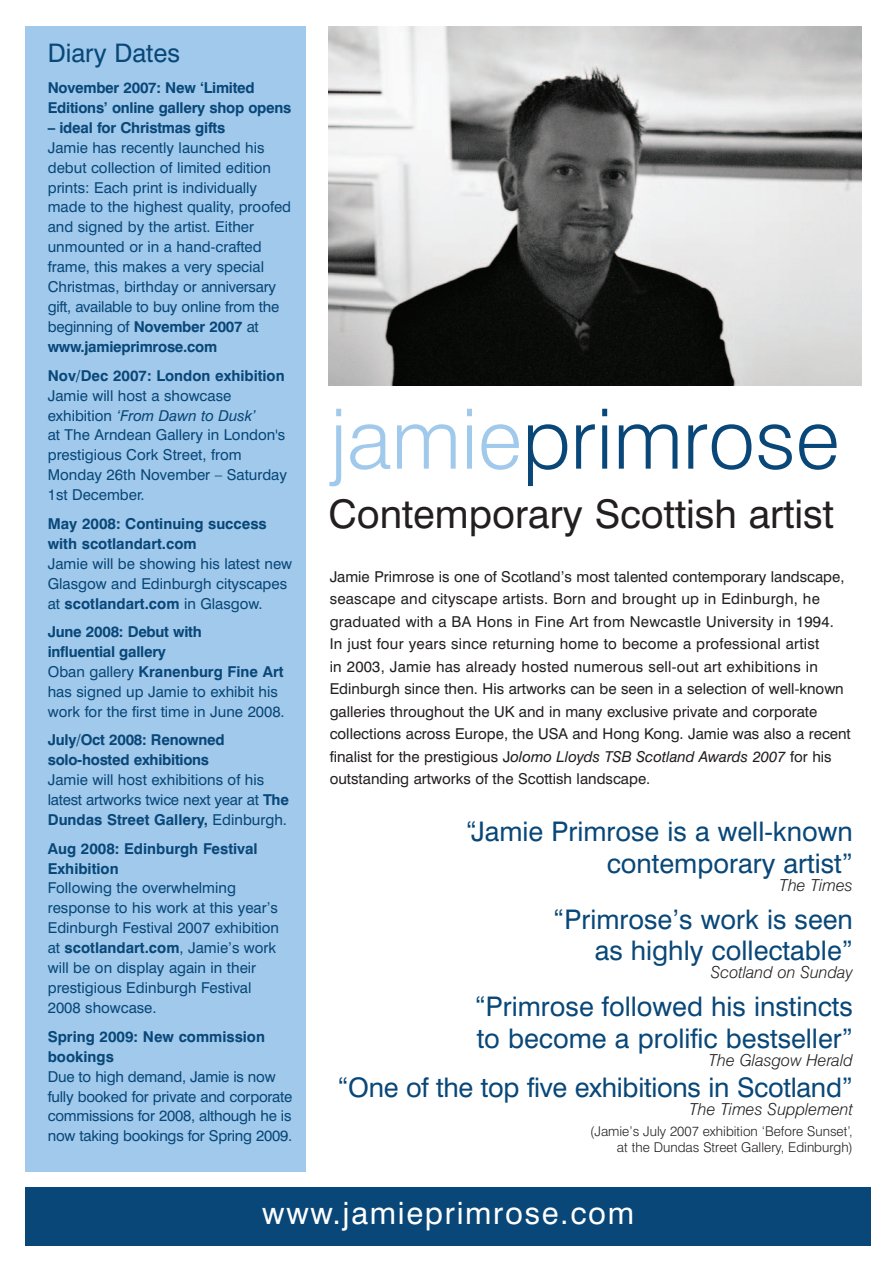
<style>
.page{position:relative;width:893px;height:1263px;background:#fff}
.page>*{position:absolute;margin:0;border:0;box-sizing:border-box;transform-origin:0 0}
.t1{font:300 83.25px "Swiss 721 BT";color:#084778}
.t2{font:39.45px "Swiss 721 BT";color:#231f20}
.t3{font:30.75px "Swiss 721 BT";letter-spacing:.055em;color:#fff}
.t4{font:27px/31.5px "Swiss 721 BT";color:#084778;text-align:right}
.t5{font:25.5px "Swiss 721 BT";color:#084778}
.t6{font:italic 300 16.5px "Swiss 721 BT";color:#231f20}
.t7{font:15px/20px "Swiss 721 BT";color:#084778}
.t8{font:15px/22.5px "Swiss 721 BT";color:#231f20}
.t9{font:700 15px/20px "Swiss 721 BT";color:#084778}
.t10{font:300 13.5px/16.5px "Swiss 721 BT";color:#231f20;text-align:right}
.s1{font-weight:700}
.s2{font-style:italic}
.s3{color:#a0c9eb}
</style>
<div class="page">
<div style="left:26px;top:26px;width:280px;height:1145px;background:#a0c9eb"></div>
<img style="left:329px;top:27px;width:533px;height:359px">
<div style="left:26px;top:1187px;width:845px;height:58px;background:#084778"></div>
<h3 class="t5" style="left:48px;top:43px;width:134px">Diary Dates</h3>
<p class="t9" style="left:48px;top:79px;width:245px">November 2007: New ‘Limited<br>Editions’ online gallery shop opens</p>
<p class="t9" style="left:48px;top:119px;width:179px">– ideal for Christmas gifts</p>
<p class="t7" style="left:48px;top:139px;width:245px">Jamie has recently launched his debut collection of limited edition prints: Each print is individually made to the highest quality, proofed and signed by the artist. Either unmounted or in a hand-crafted frame, this makes a very special Christmas, birthday or anniversary gift, available to buy online from the beginning of <span class="s1">November 2007</span> at <span class="s1">www.jamieprimrose.com</span></p>
<p class="t9" style="left:48px;top:366px;width:238px">Nov/Dec 2007: London exhibition</p>
<p class="t7" style="left:48px;top:386px;width:241px">Jamie will host a showcase exhibition <span class="s2">‘From Dawn to Dusk’<br></span>at The Arndean Gallery in London's prestigious Cork Street, from<br>Monday 26th November – Saturday<br>1st December.</p>
<p class="t9" style="left:48px;top:515px;width:220px">May 2008: Continuing success with scotlandart.com</p>
<p class="t7" style="left:48px;top:555px;width:246px">Jamie will be showing his latest new<br>Glasgow and Edinburgh cityscapes at <span class="s1">scotlandart.com</span> in Glasgow.</p>
<p class="t7" style="left:48px;top:623px;width:238px"><span class="s1">June 2008: Debut with<br>influential gallery<br></span>Oban gallery <span class="s1">Kranenburg Fine Art </span>has signed up Jamie to exhibit his work for the first time in June 2008.</p>
<p class="t9" style="left:48px;top:731px;width:178px">July/Oct 2008: Renowned solo-hosted exhibitions</p>
<p class="t7" style="left:48px;top:771px;width:243px">Jamie will host exhibitions of his latest artworks twice next year at <span class="s1">The<br>Dundas Street Gallery,</span> Edinburgh.</p>
<p class="t9" style="left:48px;top:839px;width:211px">Aug 2008: Edinburgh Festival<br>Exhibition</p>
<p class="t7" style="left:48px;top:879px;width:233px">Following the overwhelming response to his work at this year’s<br>Edinburgh Festival 2007 exhibition at <span class="s1">scotlandart.com</span>, Jamie’s work will be on display again in their prestigious Edinburgh Festival<br>2008 showcase.</p>
<p class="t9" style="left:48px;top:1027px;width:219px">Spring 2009: New commission bookings</p>
<p class="t7" style="left:48px;top:1067px;width:246px">Due to high demand, Jamie is now fully booked for private and corporate commissions for 2008, although he is now taking bookings for Spring 2009.</p>
<h1 class="t1" style="left:329px;top:406px;width:513px"><span class="s3">jamie</span>primrose</h1>
<h2 class="t2" style="left:329px;top:498px;width:507px">Contemporary Scottish artist</h2>
<p class="t8" style="left:330px;top:566px;width:523px">Jamie Primrose is one of Scotland’s most talented contemporary landscape, seascape and cityscape artists. Born and brought up in Edinburgh, he graduated with a BA Hons in Fine Art from Newcastle University in 1994.<br>In just four years since returning home to become a professional artist<br>in 2003, Jamie has already hosted numerous sell-out art exhibitions in Edinburgh since then. His artworks can be seen in a selection of well-known galleries throughout the UK and in many exclusive private and corporate collections across Europe, the USA and Hong Kong. Jamie was also a recent finalist for the prestigious J<span class="s2">olomo Lloyds TSB Scotland Awards 2007</span> for his outstanding artworks of the Scottish landscape.</p>
<h3 class="t4" style="left:466px;top:818px;width:388px">“Jamie Primrose is a well-known contemporary artist”</h3>
<p class="t6" style="left:779px;top:878px;width:75px">The Times</p>
<h3 class="t4" style="left:553px;top:905px;width:301px">“Primrose’s work is seen as highly collectable”</h3>
<p class="t6" style="left:711px;top:966px;width:144px">Scotland on Sunday</p>
<h3 class="t4" style="left:475px;top:993px;width:380px;text-align:left">“Primrose followed his instincts to become a prolific bestseller”</h3>
<p class="t6" style="left:708px;top:1053px;width:146px">The Glasgow Herald</p>
<h3 class="t4" style="left:337px;top:1074px;width:517px">“One of the top five exhibitions in Scotland”</h3>
<p class="t6" style="left:689px;top:1103px;width:165px">The Times Supplement</p>
<p class="t10" style="left:590px;top:1124px;width:264px">(Jamie’s July 2007 exhibition ‘Before Sunset’, at the Dundas Street Gallery, Edinburgh)</p>
<h3 class="t3" style="left:262px;top:1201px;width:373px">www.jamieprimrose.com</h3>
</div>
